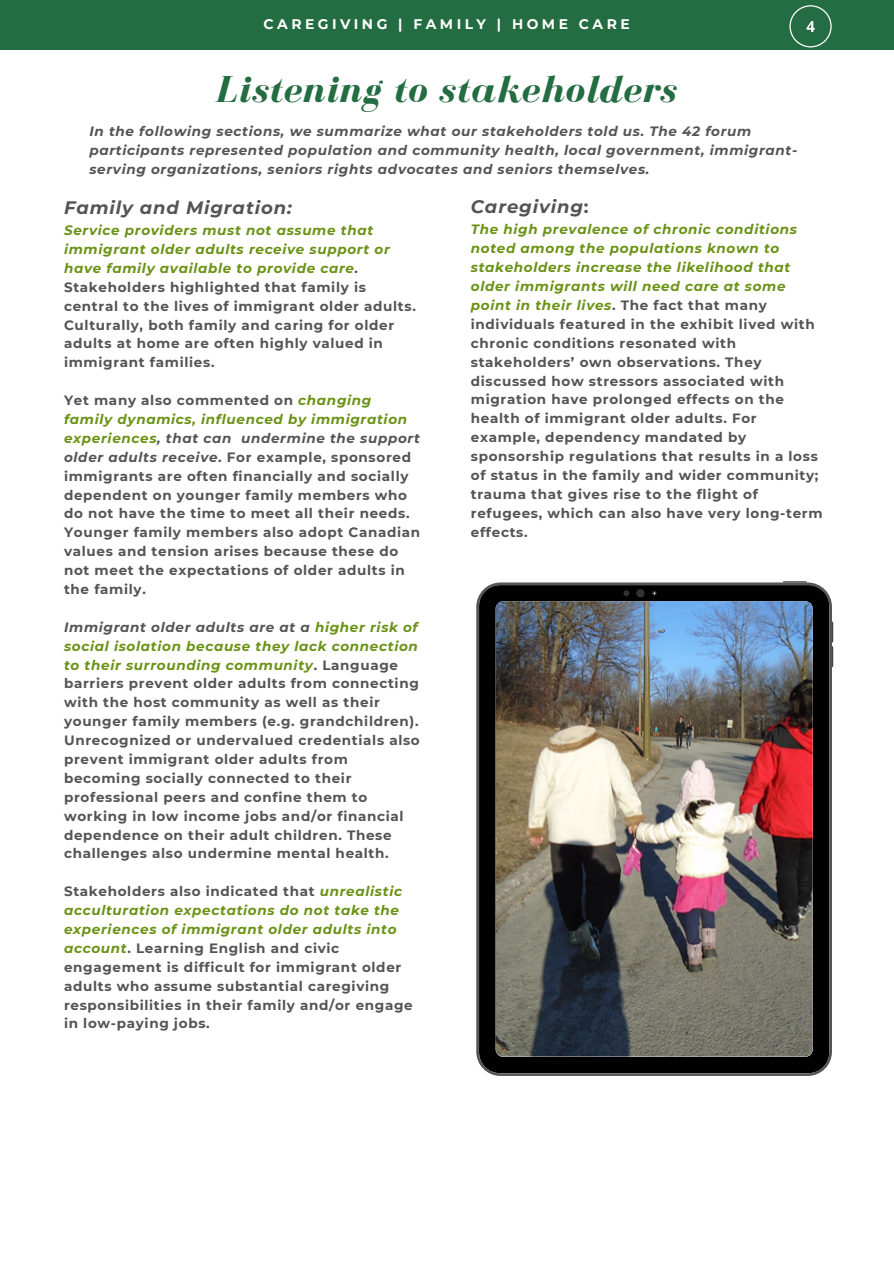
<style>
.page{position:relative;width:894px;height:1264px;background:#fff}
.page>*{position:absolute;margin:0;border:0;box-sizing:border-box;transform-origin:0 0}
.t1{font:italic 700 38.7px "Bodoni FLF";letter-spacing:.02em;color:#246c42}
.t2{font:italic 700 18px "Montserrat";letter-spacing:.05em;color:#545454}
.t3{font:700 13.95px "Montserrat";letter-spacing:.25em;color:#fff}
.t4{font:700 13.5px/18.9px "Montserrat";letter-spacing:.05em;color:#545454}
.t5{font:italic 700 13.5px/19.2px "Montserrat";letter-spacing:.05em;color:#545454}
.s1{font-style:italic;color:#6a9215}
.s2{font-style:italic}
.s3{font-style:normal}
</style>
<div class="page">
<div style="left:0;top:0;width:893px;height:49px;background:#246c42"></div>
<svg style="left:789px;top:5px;width:42px;height:42px"></svg>
<svg style="left:476px;top:582px;width:355px;height:493px;background:#161616"></svg>
<img style="left:495px;top:601px;width:317px;height:455px;border-radius:8px">
<svg style="left:623px;top:590px;width:6px;height:6px"></svg>
<svg style="left:636px;top:589px;width:8px;height:8px"></svg>
<svg style="left:651px;top:591px;width:5px;height:4px"></svg>
<svg style="left:831px;top:621px;width:2px;height:46px"></svg>
<svg style="left:783px;top:581px;width:23px;height:1px"></svg>
<p class="t3" style="left:263px;top:14px;width:367px">CAREGIVING | FAMILY | HOME CARE</p>
<h1 class="t1" style="left:216px;top:69px;width:461px">Listening to stakeholders</h1>
<p class="t5" style="left:89px;top:121px;width:709px">In the following sections, we summarize what our stakeholders told us. The 42 forum participants represented population and community health, local government, immigrant&shy;serving organizations, seniors rights advocates and seniors themselves.</p>
<h2 class="t2" style="left:64px;top:195px;width:229px">Family and Migration:</h2>
<p class="t4" style="left:64px;top:220px;width:353px"><span class="s1">Service providers must not assume that immigrant older adults receive support or have family available to provide care</span><span class="s2">.<br></span>Stakeholders highlighted that family is central to the lives of immigrant older adults.<br>Culturally, both family and caring for older adults at home are often highly valued in immigrant families.</p>
<p class="t4" style="left:64px;top:390px;width:357px">Yet many also commented on <span class="s1">changing family dynamics, influenced by immigration experiences</span><span class="s2">, that can undermine the support older adults receive</span>. For example, sponsored immigrants are often financially and socially dependent on younger family members who do not have the time to meet all their needs.<br>Younger family members also adopt Canadian values and tension arises because these do not meet the expectations of older adults in the family.</p>
<p class="t4" style="left:64px;top:617px;width:357px"><span class="s2">Immigrant older adults are at a</span> <span class="s1">higher risk of social isolation because they lack connection to their surrounding community</span>. Language barriers prevent older adults from connecting with the host community as well as their younger family members (e.g. grandchildren).<br>Unrecognized or undervalued credentials also prevent immigrant older adults from becoming socially connected to their professional peers and confine them to working in low income jobs and/or financial dependence on their adult children. These challenges also undermine mental health.</p>
<p class="t4" style="left:64px;top:881px;width:350px">Stakeholders also indicated that <span class="s1">unrealistic acculturation expectations do not take the experiences of immigrant older adults into account</span>. Learning English and civic engagement is difficult for immigrant older adults who assume substantial caregiving responsibilities in their family and/or engage in low-paying jobs.</p>
<h2 class="t2" style="left:470px;top:194px;width:119px">Caregiving<span class="s3">:</span></h2>
<p class="t4" style="left:470px;top:219px;width:353px"><span class="s1">The high prevalence of chronic conditions noted among the populations known to stakeholders increase the likelihood that older immigrants will need care at some point in their lives</span>. The fact that many individuals featured in the exhibit lived with chronic conditions resonated with stakeholders’ own observations. They discussed how stressors associated with migration have prolonged effects on the health of immigrant older adults. For example, dependency mandated by sponsorship regulations that results in a loss of status in the family and wider community; trauma that gives rise to the flight of refugees, which can also have very long-term effects.</p>
</div>
